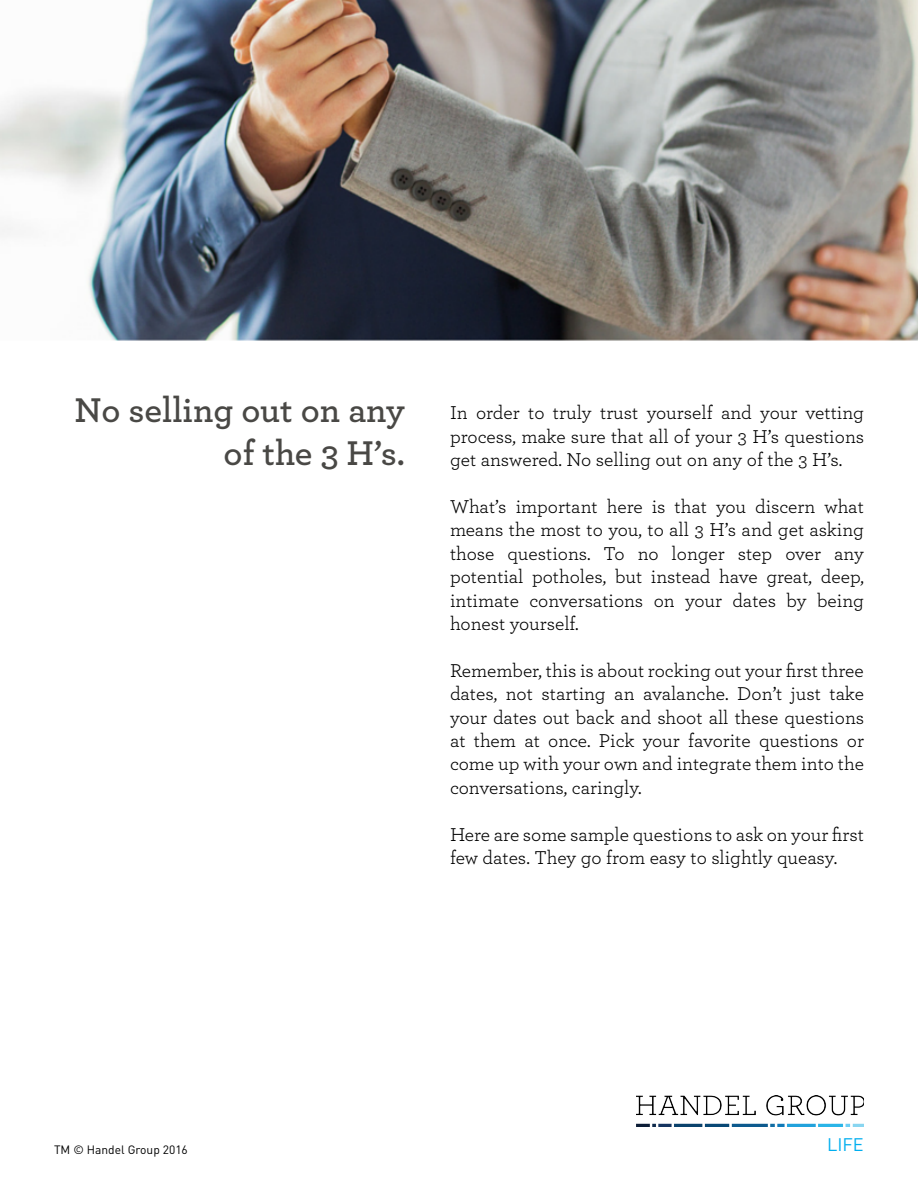
<style>
.page{position:relative;width:918px;height:1188px;background:#fff}
.page>*{position:absolute;margin:0;border:0;box-sizing:border-box;transform-origin:0 0}
.t1{font:600 36px/43.2px "Archer";color:#494845;text-align:right}
.t2{font:19.5px/23.4px "Archer";color:#000;text-align:justify}
.t3{font:18px "DINOT";color:#00aeef}
.t4{font:12px "DINOT";color:#000}
</style>
<div class="page">
<img style="left:0;top:0;width:918px;height:1127px">
<img style="left:637px;top:1095px;width:227px;height:32px">
<h1 class="t1" style="left:75px;top:386px;width:332px">No selling out on any of the 3 H’s.</h1>
<p class="t2" style="left:450px;top:400px;width:416px">In order to truly trust yourself and your vetting process, make sure that all of your 3 H’s questions get answered. No selling out on any of the 3 H’s.</p>
<p class="t2" style="left:450px;top:494px;width:416px">What’s important here is that you discern what means the most to you, to all 3 H’s and get asking those questions. To no longer step over any potential potholes, but instead have great, deep, intimate conversations on your dates by being honest yourself.</p>
<p class="t2" style="left:450px;top:658px;width:416px">Remember, this is about rocking out your first three dates, not starting an avalanche. Don’t just take your dates out back and shoot all these questions at them at once. Pick your favorite questions or come up with your own and integrate them into the conversations, caringly.</p>
<p class="t2" style="left:450px;top:821px;width:416px">Here are some sample questions to ask on your first few dates. They go from easy to slightly queasy.</p>
<p class="t4" style="left:54px;top:1140px;width:135px">TM © Handel Group 2016</p>
<p class="t3" style="left:827px;top:1130px;width:38px">LIFE</p>
</div>
